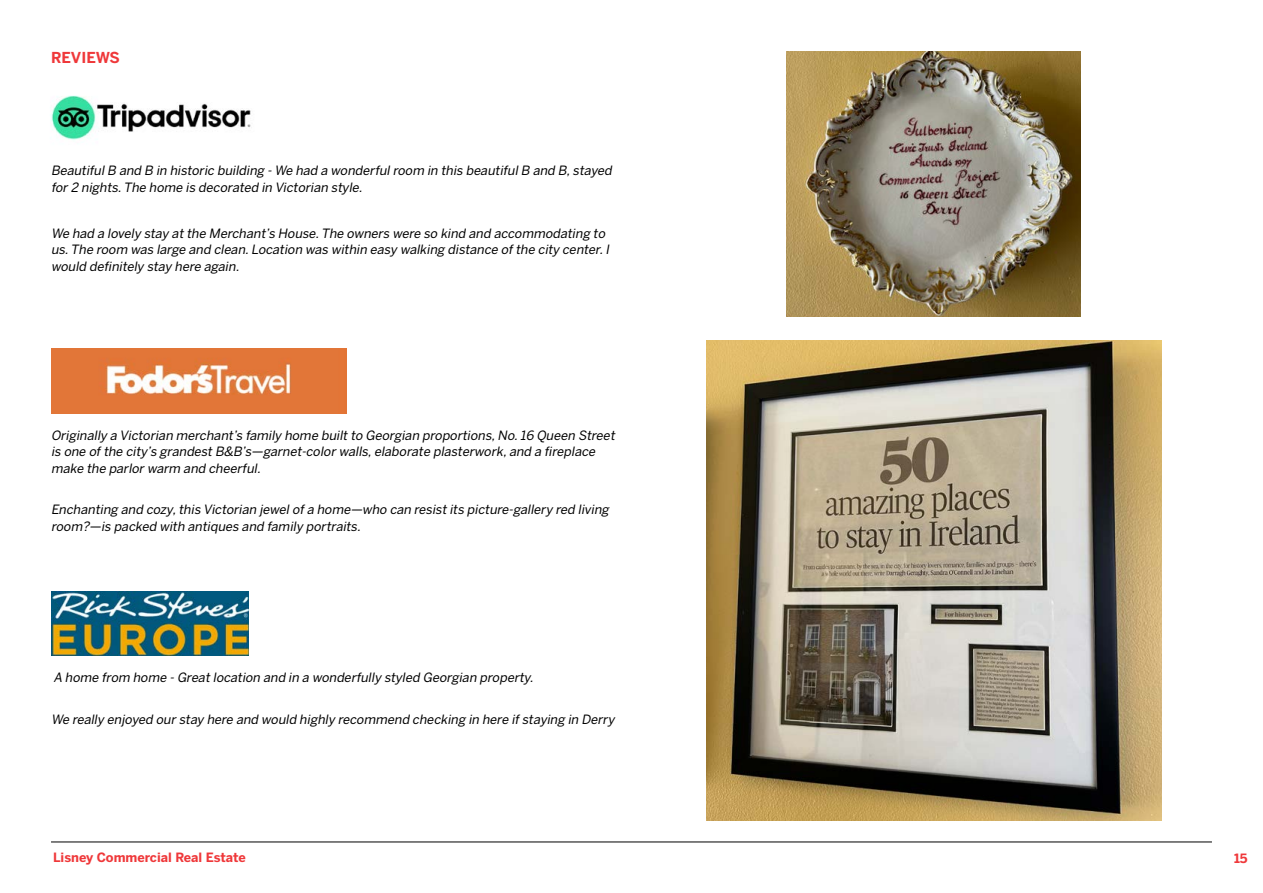
<style>
.page{position:relative;width:1263px;height:893px;background:#fff}
.page>*{position:absolute;margin:0;border:0;box-sizing:border-box;transform-origin:0 0}
.t1{font:700 15px "Benton Sans";letter-spacing:-.005em;color:#ef383a}
.t2{font:italic 12.75px/16.5px "Benton Sans";color:#000}
.t3{font:700 12.75px "Benton Sans";color:#ef383a}
</style>
<div class="page">
<hr style="left:51px;top:842px;width:1161px;height:1px;background:#000">
<img style="left:51px;top:349px;width:296px;height:64px">
<img style="left:51px;top:95px;width:200px;height:45px">
<img style="left:51px;top:591px;width:197px;height:65px">
<img style="left:707px;top:340px;width:454px;height:480px">
<img style="left:786px;top:51px;width:295px;height:266px">
<p class="t1" style="left:51px;top:48px;width:70px">REVIEWS</p>
<p class="t2" style="left:51px;top:163px;width:565px">BeautifulB and B in historic building -We had a wonderfulroom in this beautifulB and B,stayed for 2 nights.The home is decorated in Victorian style.</p>
<p class="t2" style="left:51px;top:225px;width:562px">We had a lovely stay atthe Merchant’s House.The owners were so kind and accommodating to us.The room was large and clean.Location was within easy walking distance ofthe city center.I would definitely stay here again.</p>
<p class="t2" style="left:51px;top:427px;width:568px">Originally a Victorian merchant’s family home builtto Georgian proportions,No.16 Queen Street is one ofthe city’s grandestB&amp;B’s—garnet-color walls,elaborate plasterwork,and a fireplace make the parlor warm and cheerful.</p>
<p class="t2" style="left:51px;top:501px;width:562px">Enchanting and cozy,this Victorian jewelofa home—who can resistits picture-gallery red living room?—is packed with antiques and family portraits.</p>
<p class="t2" style="left:54px;top:669px;width:484px">A home from home -Greatlocation and in a wonderfully styled Georgian property.</p>
<p class="t2" style="left:51px;top:711px;width:568px">We really enjoyed our stay here and would highly recommend checking in here ifstaying in Derry</p>
<p class="t3" style="left:53px;top:849px;width:194px">Lisney Commercial Real Estate</p>
<p class="t3" style="left:1234px;top:850px;width:15px">15</p>
</div>
